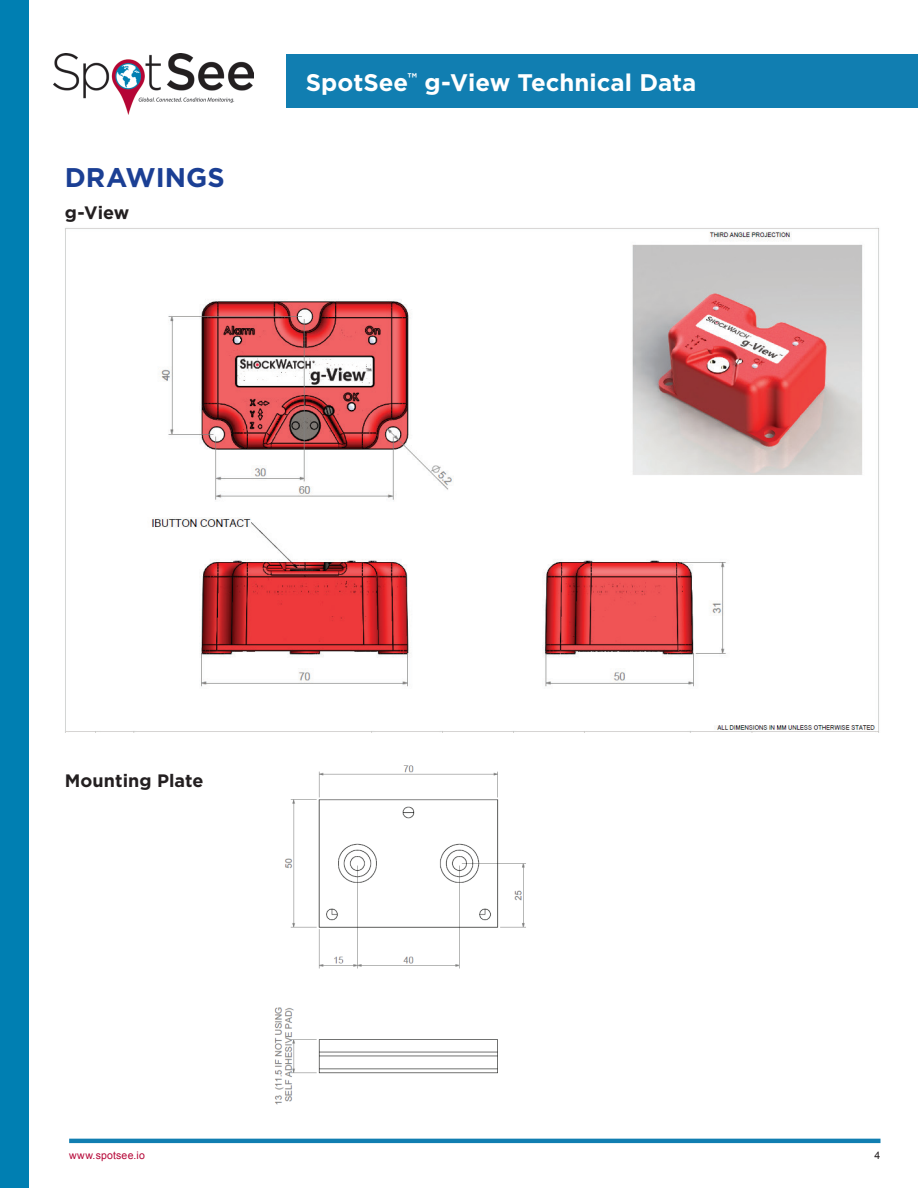
<style>
.page{position:relative;width:918px;height:1188px;background:#fff}
.page>*{position:absolute;margin:0;border:0;box-sizing:border-box;transform-origin:0 0}
.t1{font:700 27px "Gotham";color:#1b3f94}
.t2{font:700 24px "Gotham";color:#fff}
.t3{font:700 18px "Gotham";color:#231f20}
.t4{font:10.5px "Arial";letter-spacing:.02em;color:#b50536}
.t5{font:10.5px "Arial";color:#231f20}
</style>
<div class="page">
<div style="left:286px;top:54px;width:632px;height:54px;background:#117eb1"></div>
<div style="left:0;top:0;width:29px;height:1188px;background:#007fb2"></div>
<img style="left:54px;top:54px;width:200px;height:61px">
<hr style="left:69px;top:1139px;width:811px;height:4px;background:#117eb1">
<img style="left:274px;top:765px;width:252px;height:340px">
<img style="left:65px;top:228px;width:815px;height:505px">
<p class="t1" style="left:65px;top:162px;width:161px">DRAWINGS</p>
<p class="t3" style="left:65px;top:203px;width:66px">g-View</p>
<p class="t2" style="left:306px;top:69px;width:392px">SpotSee<sup>™</sup> g-View Technical Data</p>
<p class="t3" style="left:65px;top:770px;width:140px">Mounting Plate</p>
<p class="t4" style="left:69px;top:1148px;width:77px">www.spotsee.io</p>
<p class="t5" style="left:875px;top:1148px;width:7px">4</p>
</div>
